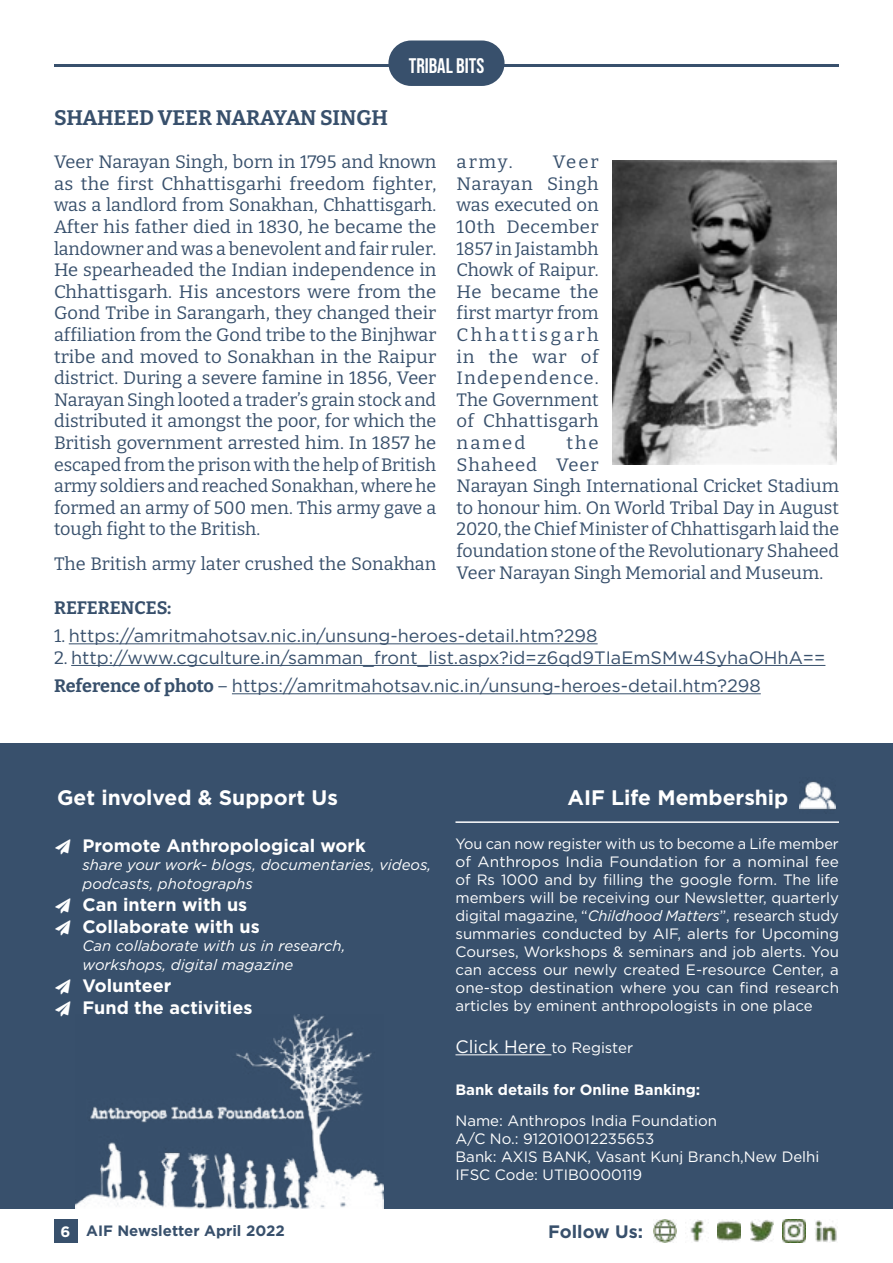
<style>
.page{position:relative;width:893px;height:1263px;background:#fff}
.page>*{position:absolute;margin:0;border:0;box-sizing:border-box;transform-origin:0 0}
.t1{font:700 21px "Gotham";color:#fff}
.t2{font:700 21px "Bitter";letter-spacing:-.01em;color:#38506c}
.t3{font:21px "Bebas Neue";color:#fff}
.t4{font:18px/21.6px "Bitter";color:#38506c;text-align:justify}
.t5{font:18px/28.3px "Gotham";color:#38506c}
.t6{font:700 18px/21.6px "Gotham";color:#fff}
.t7{font:700 18px "Bitter";color:#38506c}
.t8{font:700 18px "Gotham";color:#38506c}
.t9{font:15px/18px "Gotham";color:#fff;text-align:justify}
.t10{font:italic 15px/19.8px "Gotham";color:#fff}
.t11{font:700 15px "Gotham";color:#fff}
.t12{font:700 15px "Gotham";color:#38506c}
.s1{font-family:"Bitter"}
.s2{font-family:"Bitter";font-weight:700}
.s3{color:#fff}
.s4{font-style:italic}
.s5{font-size:18px}
</style>
<div class="page">
<div style="left:0;top:744px;width:893px;height:465px;background:#38506c"></div>
<div style="left:54px;top:1219px;width:23px;height:23px;background:#38506c"></div>
<img style="left:75px;top:1015px;width:309px;height:194px">
<hr style="left:455px;top:1054px;width:96px;height:1px;background:#fff">
<img style="left:800px;top:781px;width:35px;height:29px">
<hr style="left:455px;top:821px;width:384px;height:2px;background:#fff">
<img style="left:815px;top:1220px;width:22px;height:22px">
<img style="left:782px;top:1219px;width:23px;height:23px">
<img style="left:750px;top:1220px;width:23px;height:22px">
<img style="left:718px;top:1221px;width:23px;height:20px">
<img style="left:690px;top:1219px;width:14px;height:23px">
<img style="left:653px;top:1219px;width:23px;height:23px">
<hr style="left:69px;top:643px;width:529px;height:1px;background:#38506c">
<hr style="left:71px;top:665px;width:754px;height:1px;background:#38506c">
<hr style="left:232px;top:693px;width:529px;height:1px;background:#38506c">
<div style="left:388px;top:41px;width:117px;height:45px;background:#38506c;border-radius:23px"></div>
<hr style="left:54px;top:64px;width:785px;height:3px;background:#38506c">
<img style="left:612px;top:161px;width:225px;height:303px">
<p class="t3" style="left:409px;top:54px;width:77px">TRIBAL BITS</p>
<p class="t2" style="left:54px;top:104px;width:335px">SHAHEED VEER NARAYAN SINGH</p>
<p class="t4" style="left:54px;top:151px;width:384px">Veer Narayan Singh, born in 1795 and known as the first Chhattisgarhi freedom fighter, was a landlord from Sonakhan, Chhattisgarh.<br>After his father died in 1830, he became the landowner and was a benevolent and fair ruler.<br>He spearheaded the Indian independence in Chhattisgarh. His ancestors were from the Gond Tribe in Sarangarh, they changed their affiliation from the Gond tribe to the Binjhwar tribe and moved to Sonakhan in the Raipur district. During a severe famine in 1856, Veer Narayan Singh looted a trader’s grain stock and distributed it amongst the poor, for which the British government arrested him. In 1857 he escaped from the prison with the help of British army soldiers and reached Sonakhan, where he formed an army of 500 men. This army gave a tough fight to the British.</p>
<p class="t4" style="left:54px;top:553px;width:384px">The British army later crushed the Sonakhan</p>
<p class="t4" style="left:457px;top:151px;width:144px;text-indent:96px">Veer Narayan Singh was executed on 10th December 1857 in Jaistambh Chowk of Raipur.<br>He became the first martyr from Chhattisgarh in the war of Independence.<br>The Government of Chhattisgarh named</p>
<p class="t4" style="left:457px;top:151px;width:58px">army.</p>
<p class="t4" style="left:457px;top:431px;width:384px;text-align:left;text-indent:110px">the<br>Shaheed Veer<br>Narayan Singh International Cricket Stadium to honour him. On World Tribal Day in August 2020, the Chief Minister of Chhattisgarh laid the foundation stone of the Revolutionary Shaheed Veer Narayan Singh Memorial and Museum.</p>
<p class="t7" style="left:54px;top:596px;width:119px">REFERENCES:</p>
<p class="t5" style="left:54px;top:621px;width:545px"><span class="s1">1.</span> https://amritmahotsav.nic.in/unsung-heroes-detail.htm?298</p>
<p class="t5" style="left:54px;top:643px;width:773px"><span class="s1">2.</span> http://www.cgculture.in/samman_front_list.aspx?id=z6qd9TIaEmSMw4SyhaOHhA==<br><span class="s2">Reference of photo</span> <span class="s1">–</span> https://amritmahotsav.nic.in/unsung-heroes-detail.htm?298</p>
<p class="t1" style="left:57px;top:784px;width:282px">Get involved &amp; Support Us</p>
<p class="t6" style="left:82px;top:834px;width:285px">Promote Anthropological work</p>
<p class="t10" style="left:82px;top:854px;width:350px">share your work- blogs, documentaries, videos, podcasts, photographs</p>
<p class="t6" style="left:82px;top:894px;width:179px">Can intern with us<br>Collaborate with us</p>
<p class="t10" style="left:82px;top:935px;width:264px">Can collaborate with us in research, workshops, digital magazine</p>
<p class="t6" style="left:82px;top:975px;width:171px">Volunteer<br>Fund the activities</p>
<p class="t12" style="left:61px;top:1220px;width:226px"><span class="s3">6</span> AIF Newsletter April 2022</p>
<p class="t1" style="left:567px;top:783px;width:223px">AIF Life Membership</p>
<p class="t9" style="left:455px;top:834px;width:385px">You can now register with us to become a Life member of Anthropos India Foundation for a nominal fee of Rs 1000 and by filling the google form. The life members will be receiving our Newsletter, quarterly digital magazine, “<span class="s4">Childhood Matters</span>”, research study summaries conducted by AIF, alerts for Upcoming Courses, Workshops &amp; seminars and job alerts. You can access our newly created E-resource Center, a one-stop destination where you can find research articles by eminent anthropologists in one place</p>
<p class="t9" style="left:455px;top:1038px;width:179px"><span class="s5">Click Here</span> to Register</p>
<p class="t11" style="left:455px;top:1080px;width:246px">Bank details for Online Banking:</p>
<p class="t9" style="left:455px;top:1112px;width:365px;text-align:left">Name: Anthropos India Foundation<br>A/C No.: 912010012235653<br>Bank: AXIS BANK, Vasant Kunj Branch,New Delhi<br>IFSC Code: UTIB0000119</p>
<p class="t8" style="left:548px;top:1220px;width:96px">Follow Us:</p>
</div>
